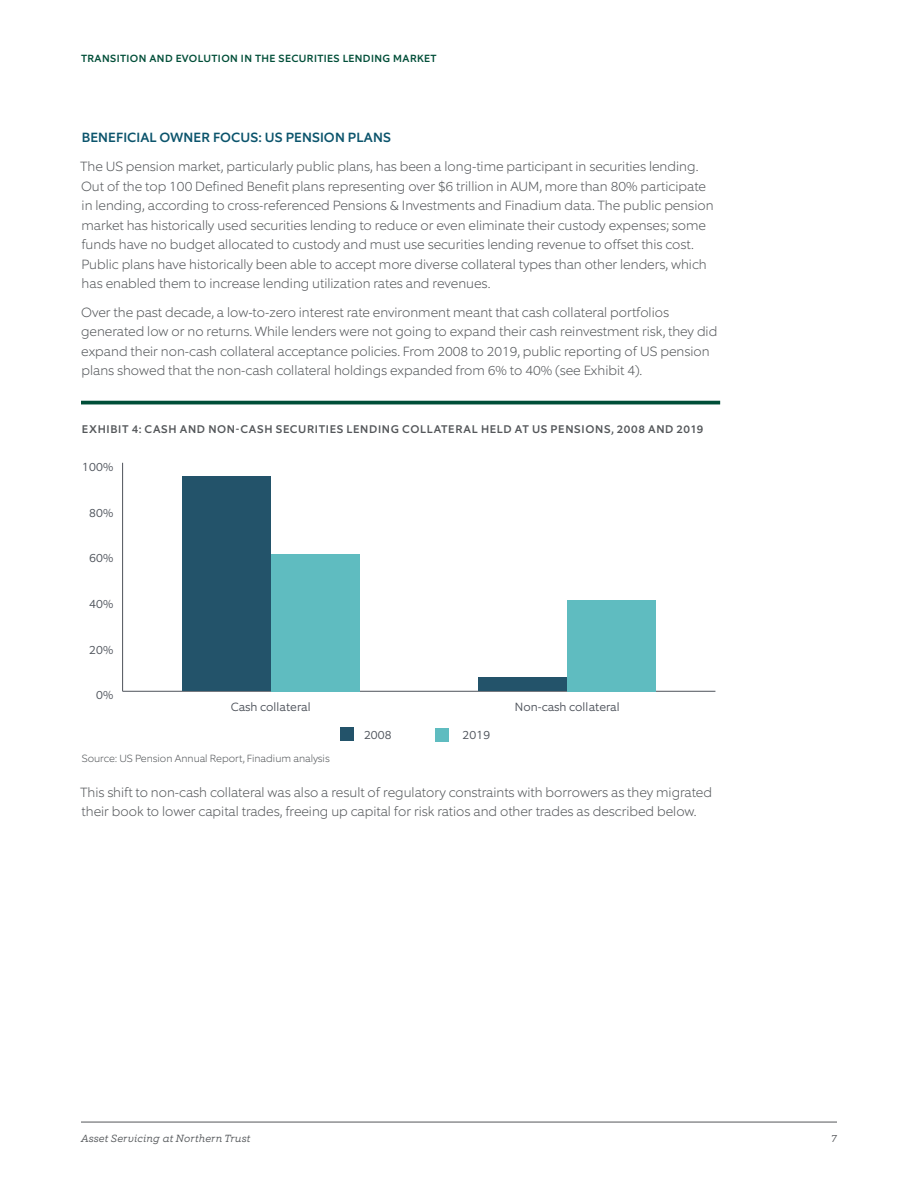
<style>
.page{position:relative;width:918px;height:1188px;background:#fff}
.page>*{position:absolute;margin:0;border:0;box-sizing:border-box;transform-origin:0 0}
.t1{font:200 13.5px/19.5px "Equip";color:#54575a}
.t2{font:500 13.5px "Equip";letter-spacing:.01em;color:#0b546c}
.t3{font:300 12px "Equip";color:#4d525a}
.t4{font:500 11.25px "Equip";letter-spacing:.06em;color:#54575a}
.t5{font:500 10.5px "Equip";letter-spacing:.04em;color:#004e38}
.t6{font:200 10.5px "Equip";color:#54575a}
.t7{font:italic 300 10.5px "Equip Slab";letter-spacing:.02em;color:#54575a}
</style>
<div class="page">
<hr style="left:81px;top:1122px;width:756px;height:1px;background:#54575a">
<hr style="left:81px;top:401px;width:639px;height:3px;background:#004e38">
<hr style="left:123px;top:691px;width:592px;height:1px;background:#4d525a">
<hr style="left:122px;top:463px;width:1px;height:228px;background:#4d525a">
<div style="left:436px;top:728px;width:13px;height:14px;background:#5fbcc0"></div>
<div style="left:271px;top:554px;width:89px;height:137px;background:#5fbcc0"></div>
<div style="left:567px;top:600px;width:89px;height:91px;background:#5fbcc0"></div>
<div style="left:341px;top:728px;width:13px;height:13px;background:#23536a"></div>
<div style="left:182px;top:476px;width:89px;height:215px;background:#23536a"></div>
<div style="left:478px;top:678px;width:89px;height:13px;background:#23536a"></div>
<p class="t5" style="left:81px;top:52px;width:357px">TRANSITION AND EVOLUTION IN THE SECURITIES LENDING MARKET</p>
<p class="t2" style="left:82px;top:129px;width:311px">BENEFICIAL OWNER FOCUS: US PENSION PLANS</p>
<p class="t1" style="left:80px;top:157px;width:635px">The US pension market, particularly public plans, has been a long-time participant in securities lending.<br>Out of the top 100 Defined Benefit plans representing over $6 trillion in AUM, more than 80% participate in lending, according to cross-referenced Pensions &amp; Investments and Finadium data. The public pension market has historically used securities lending to reduce or even eliminate their custody expenses; some funds have no budget allocated to custody and must use securities lending revenue to offset this cost.<br>Public plans have historically been able to accept more diverse collateral types than other lenders, which has enabled them to increase lending utilization rates and revenues.</p>
<p class="t1" style="left:81px;top:303px;width:638px">Over the past decade, a low-to-zero interest rate environment meant that cash collateral portfolios generated low or no returns. While lenders were not going to expand their cash reinvestment risk, they did expand their non-cash collateral acceptance policies. From 2008 to 2019, public reporting of US pension plans showed that the non-cash collateral holdings expanded from 6% to 40% (see Exhibit 4).</p>
<p class="t4" style="left:82px;top:422px;width:623px">EXHIBIT 4: CASH AND NON-CASH SECURITIES LENDING COLLATERAL HELD AT US PENSIONS, 2008 AND 2019</p>
<p class="t3" style="left:82px;top:459px;width:33px">100%</p>
<p class="t3" style="left:89px;top:505px;width:26px">80%</p>
<p class="t3" style="left:89px;top:550px;width:26px">60%</p>
<p class="t3" style="left:89px;top:596px;width:26px">40%</p>
<p class="t3" style="left:89px;top:642px;width:26px">20%</p>
<p class="t3" style="left:96px;top:688px;width:19px">0%</p>
<p class="t3" style="left:231px;top:699px;width:81px">Cash collateral</p>
<p class="t3" style="left:515px;top:699px;width:107px">Non-cash collateral</p>
<p class="t3" style="left:364px;top:727px;width:29px">2008</p>
<p class="t3" style="left:463px;top:727px;width:29px">2019</p>
<p class="t6" style="left:82px;top:752px;width:249px">Source: US Pension Annual Report, Finadium analysis</p>
<p class="t1" style="left:80px;top:782px;width:633px">This shift to non-cash collateral was also a result of regulatory constraints with borrowers as they migrated their book to lower capital trades, freeing up capital for risk ratios and other trades as described below.</p>
<p class="t7" style="left:81px;top:1132px;width:171px">Asset Servicing at Northern Trust</p>
<p class="t7" style="left:831px;top:1132px;width:7px">7</p>
</div>
